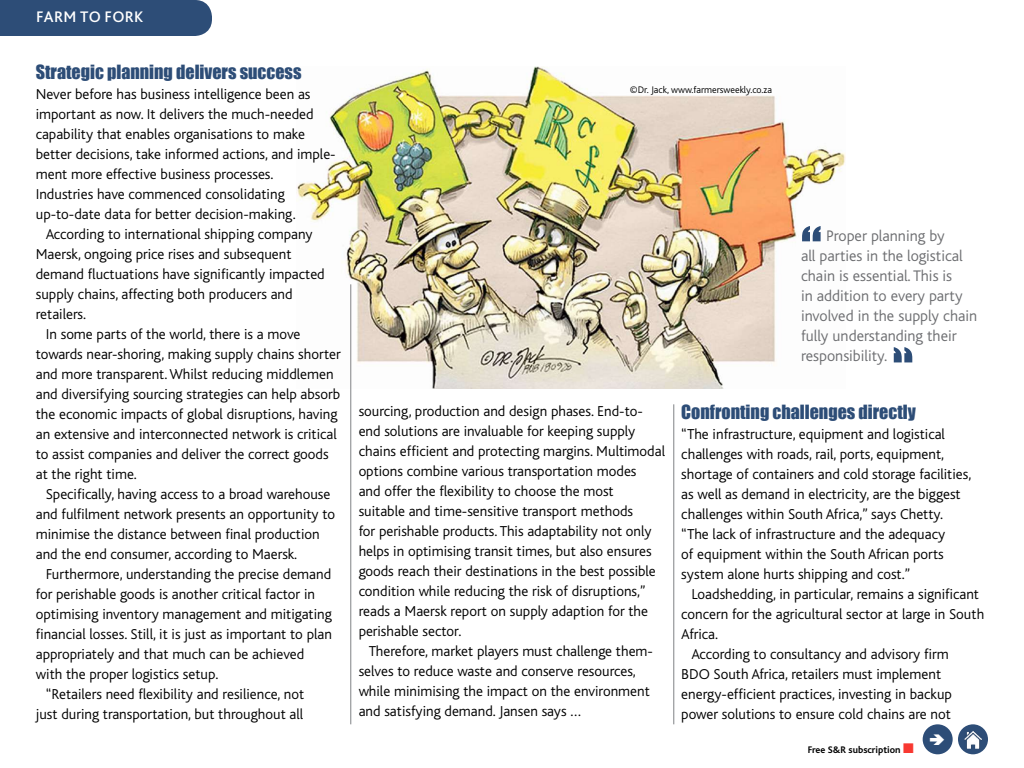
<style>
.page{position:relative;width:1024px;height:768px;background:#fff}
.page>*{position:absolute;margin:0;border:0;box-sizing:border-box;transform-origin:0 0}
.t1{font:60px "Impact";color:#2d4d77}
.t2{font:18px "Impact";color:#2d4d77}
.t3{font:300 16px/20px "Bliss";color:#6d6e71}
.t4{font:500 16px "Bliss Pro";color:#fff}
.t5{font:300 15px/20px "Bliss";color:#000}
.t6{font:300 10px "Bliss";color:#000}
.t7{font:700 10px "Bliss";color:#000}
.s1{color:#f83831}
</style>
<div class="page">
<img style="left:296px;top:66px;width:550px;height:323px">
<div style="left:923px;top:724px;width:30px;height:30px;background:#2d4d77;border-radius:50%"></div>
<div style="left:958px;top:724px;width:30px;height:30px;background:#2d4d77;border-radius:50%"></div>
<img style="left:964px;top:731px;width:18px;height:17px">
<hr style="left:351px;top:284px;width:1px;height:440px;background:#808285">
<hr style="left:674px;top:404px;width:1px;height:320px;background:#808285">
<div style="left:0;top:0;width:212px;height:36px;background:#2d4d77"></div>
<p class="t4" style="left:36px;top:6px;width:20px">FARM</p>
<p class="t4" style="left:80px;top:6px;width:65px">TO FORK</p>
<p class="t2" style="left:36px;top:58px;width:267px">Strategic planning delivers success</p>
<p class="t5" style="left:36px;top:85px;width:298px">Never before has business intelligence been as important as now. It delivers the much-needed capability that enables organisations to make better decisions, take informed actions, and imple-- ment more effective business processes.<br>Industries have commenced consolidating up-to-date data for better decision-making.</p>
<p class="t5" style="left:46px;top:225px;width:268px">According to international shipping company</p>
<p class="t5" style="left:36px;top:245px;width:257px">Maersk, ongoing price rises and subsequent</p>
<p class="t5" style="left:36px;top:265px;width:290px">demand fluctuations have significantly impacted</p>
<p class="t5" style="left:36px;top:285px;width:258px">supply chains, affecting both producers and</p>
<p class="t5" style="left:36px;top:305px;width:52px">retailers.</p>
<p class="t5" style="left:46px;top:325px;width:256px">In some parts of the world, there is a move</p>
<p class="t5" style="left:36px;top:345px;width:307px">towards near-shoring, making supply chains shorter</p>
<p class="t5" style="left:36px;top:365px;width:299px">and more transparent. Whilst reducing middlemen</p>
<p class="t5" style="left:36px;top:385px;width:306px">and diversifying sourcing strategies can help absorb</p>
<p class="t5" style="left:36px;top:405px;width:303px">the economic impacts of global disruptions, having</p>
<p class="t5" style="left:36px;top:425px;width:303px">an extensive and interconnected network is critical</p>
<p class="t5" style="left:36px;top:445px;width:294px">to assist companies and deliver the correct goods</p>
<p class="t5" style="left:36px;top:465px;width:103px">at the right time.</p>
<p class="t5" style="left:46px;top:485px;width:286px">Specifically, having access to a broad warehouse</p>
<p class="t5" style="left:36px;top:505px;width:301px">and fulfilment network presents an opportunity to</p>
<p class="t5" style="left:36px;top:525px;width:285px">minimise the distance between final production</p>
<p class="t5" style="left:36px;top:545px;width:263px">and the end consumer, according to Maersk.</p>
<p class="t5" style="left:46px;top:564px;width:287px">Furthermore, understanding the precise demand</p>
<p class="t5" style="left:36px;top:584px;width:281px">for perishable goods is another critical factor in</p>
<p class="t5" style="left:36px;top:604px;width:298px">optimising inventory management and mitigating</p>
<p class="t5" style="left:36px;top:624px;width:298px">financial losses. Still, it is just as important to plan</p>
<p class="t5" style="left:36px;top:644px;width:270px">appropriately and that much can be achieved</p>
<p class="t5" style="left:36px;top:664px;width:184px">with the proper logistics setup.</p>
<p class="t5" style="left:46px;top:684px;width:260px">“Retailers need flexibility and resilience, not</p>
<p class="t5" style="left:36px;top:704px;width:269px">just during transportation, but throughout all</p>
<p class="t6" style="left:630px;top:84px;width:144px">©Dr. Jack, www.farmersweekly.co.za</p>
<h1 class="t1" style="left:801px;top:203px;width:22px">“</h1>
<p class="t3" style="left:801px;top:226px;width:178px;text-indent:25px">Proper planning by<br>all parties in the logistical chain is essential. This is<br>in addition to every party involved in the supply chain fully understanding their responsibility.</p>
<p class="t5" style="left:359px;top:401px;width:308px">sourcing, production and design phases. End-to&shy;end solutions are invaluable for keeping supply chains efficient and protecting margins. Multimodal options combine various transportation modes<br>and offer the flexibility to choose the most<br>suitable and time-sensitive transport methods<br>for perishable products. This adaptability not only helps in optimising transit times, but also ensures goods reach their destinations in the best possible condition while reducing the risk of disruptions,” reads a Maersk report on supply adaption for the perishable sector.</p>
<p class="t5" style="left:359px;top:641px;width:294px;text-indent:10px">Therefore, market players must challenge them&shy;selves to reduce waste and conserve resources, while minimising the impact on the environment and satisfying demand. Jansen says …</p>
<p class="t2" style="left:681px;top:398px;width:236px">Confronting challenges directly</p>
<p class="t5" style="left:681px;top:424px;width:292px">“The infrastructure, equipment and logistical challenges with roads, rail, ports, equipment, shortage of containers and cold storage facilities, as well as demand in electricity, are the biggest challenges within South Africa,” says Chetty. “The lack of infrastructure and the adequacy<br>of equipment within the South African ports system alone hurts shipping and cost.”</p>
<p class="t5" style="left:691px;top:584px;width:289px">Loadshedding, in particular, remains a significant</p>
<p class="t5" style="left:681px;top:604px;width:304px">concern for the agricultural sector at large in South</p>
<p class="t5" style="left:681px;top:624px;width:38px">Africa.</p>
<p class="t5" style="left:691px;top:644px;width:259px">According to consultancy and advisory firm</p>
<p class="t5" style="left:681px;top:664px;width:261px">BDO South Africa, retailers must implement</p>
<p class="t5" style="left:681px;top:684px;width:272px">energy-efficient practices, investing in backup</p>
<p class="t5" style="left:681px;top:704px;width:271px">power solutions to ensure cold chains are not</p>
<p class="t7" style="left:808px;top:745px;width:108px">Free S&amp;R subscription <span class="s1">■</span></p>
</div>
